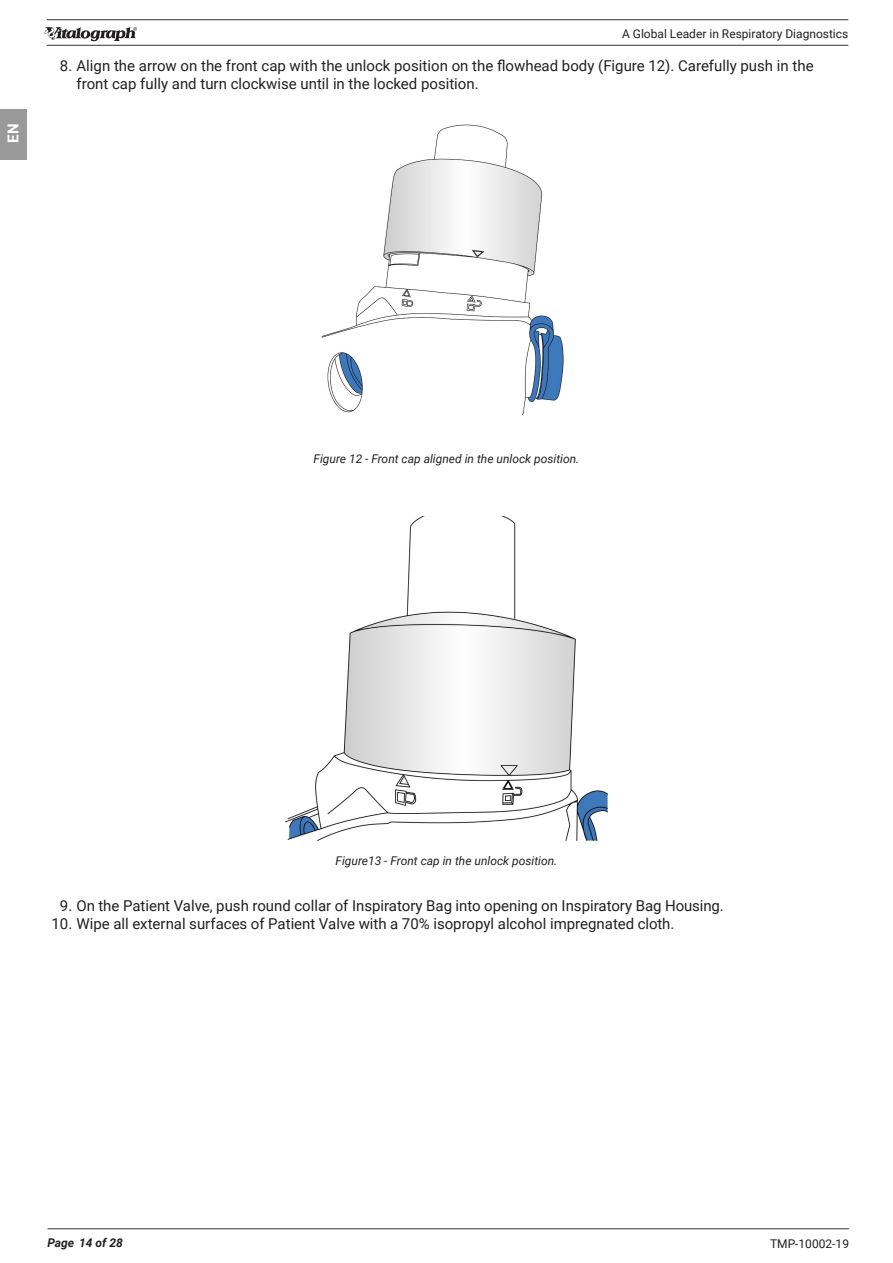
<style>
.page{position:relative;width:893px;height:1263px;background:#fff}
.page>*{position:absolute;margin:0;border:0;box-sizing:border-box;transform-origin:0 0}
.t1{font:15px/18px "Roboto";color:#231f20}
.t2{font:700 15px "Roboto";color:#fff}
.Image_caption{font:italic 12px "Roboto";color:#231f20}
.t3{font:12px "Roboto";color:#231f20}
.t4{font:italic 700 12px "Roboto";color:#231f20}
</style>
<div class="page">
<svg style="left:45px;top:27px;width:92px;height:14px"></svg>
<hr style="left:47px;top:45px;width:801px;height:1px;background:#333">
<hr style="left:47px;top:19px;width:801px;height:1px;background:#333">
<div style="left:0;top:109px;width:26px;height:50px;background:#999"></div>
<hr style="left:47px;top:1228px;width:802px;height:1px;background:#333">
<img style="left:321px;top:124px;width:243px;height:292px">
<img style="left:286px;top:516px;width:321px;height:325px">
<p class="t2" style="left:3px;top:143px;width:21px;rotate:-90deg">EN</p>
<p class="t3" style="left:622px;top:25px;width:228px">A Global Leader in Respiratory Diagnostics</p>
<p class="t1" style="left:77px;top:56px;width:739px;text-indent:-17px">8. Align the arrow on the front cap with the unlock position on the flowhead body (Figure 12). Carefully push in the front cap fully and turn clockwise until in the locked position.</p>
<p class="Image_caption" style="left:314px;top:450px;width:267px">Figure 12 - Front cap aligned in the unlock position.</p>
<p class="Image_caption" style="left:336px;top:853px;width:223px">Figure13 - Front cap in the unlock position.</p>
<p class="t1" style="left:60px;top:896px;width:665px">9. On the Patient Valve, push round collar of Inspiratory Bag into opening on Inspiratory Bag Housing.</p>
<p class="t1" style="left:51px;top:914px;width:624px">10. Wipe all external surfaces of Patient Valve with a 70% isopropyl alcohol impregnated cloth.</p>
<p class="t4" style="left:47px;top:1234px;width:77px">Page 14 of 28</p>
<p class="t3" style="left:770px;top:1235px;width:81px">TMP-10002-19</p>
</div>
